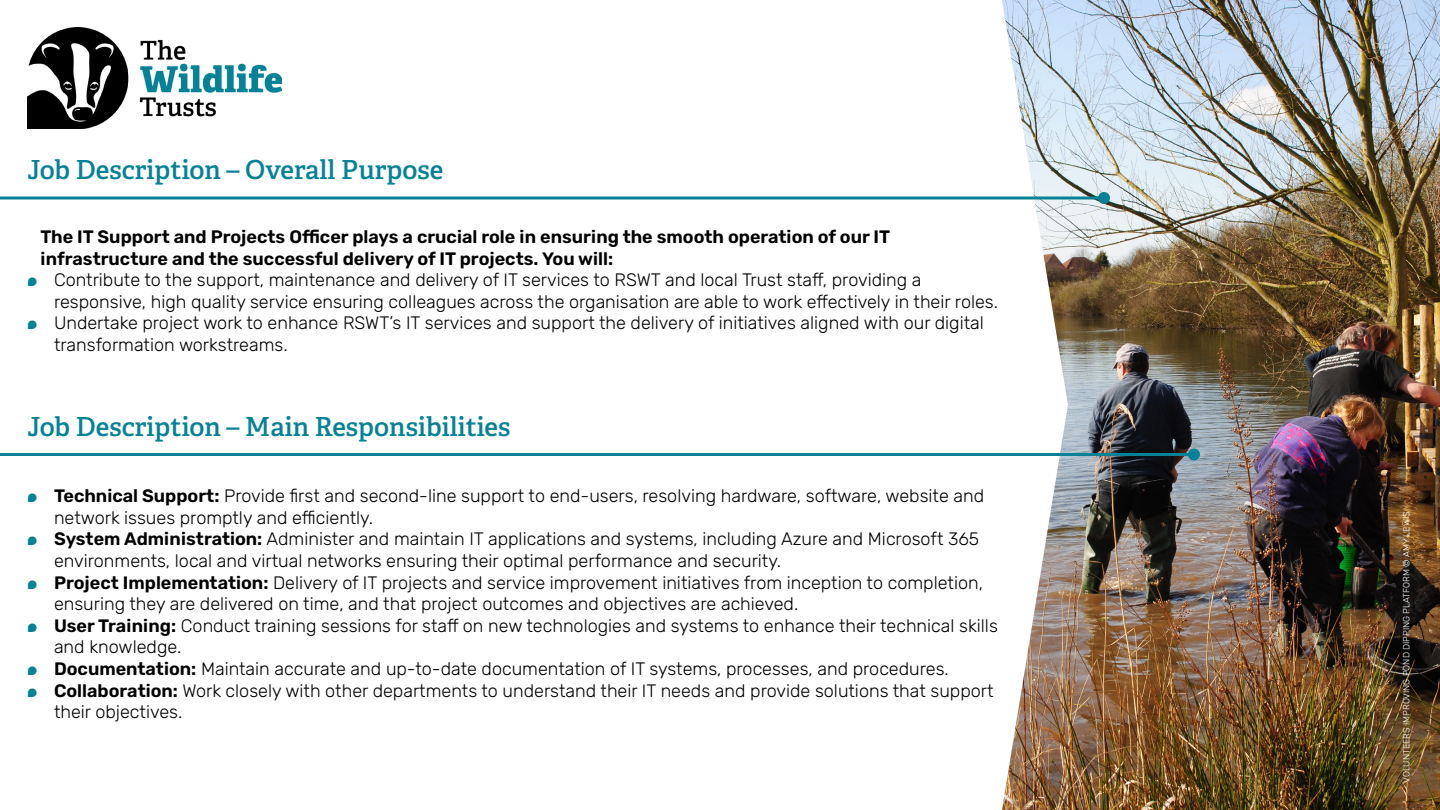
<style>
.page{position:relative;width:1440px;height:810px;background:#fff}
.page>*{position:absolute;margin:0;border:0;box-sizing:border-box;transform-origin:0 0}
.Page_title{font:600 26.25px "Adelle";color:#058295}
.Bullet_List{font:300 18px/21.6px "Rubik";color:#000}
.Page_title-2{font:300 9px "Rubik";color:#fff}
.s1{color:#058295}
</style>
<div class="page">
<img style="left:1002px;top:0;width:438px;height:810px">
<img style="left:27px;top:27px;width:254px;height:101px">
<svg style="left:0;top:196px;width:1098px;height:4px;background:#42a0ae"></svg>
<div style="left:1098px;top:192px;width:12px;height:12px;background:#058295;border-radius:50%"></div>
<hr style="left:0;top:453px;width:1194px;height:3px;background:#058295">
<div style="left:1188px;top:448px;width:12px;height:12px;background:#058295;border-radius:50%"></div>
<p class="Page_title" style="left:27px;top:150px;width:418px">Job Description – Overall Purpose</p>
<p class="Bullet_List" style="left:40px;top:226px;width:851px">The IT Support and Projects Officer plays a crucial role in ensuring the smooth operation of our IT infrastructure and the successful delivery of IT projects. You will:</p>
<p class="Bullet_List" style="left:54px;top:270px;width:946px;text-indent:-27px"><span class="s1">•</span> Contribute to the support, maintenance and delivery of IT services to RSWT and local Trust staff, providing a responsive, high quality service ensuring colleagues across the organisation are able to work effectively in their roles.</p>
<p class="Bullet_List" style="left:54px;top:313px;width:931px;text-indent:-27px"><span class="s1">•</span> Undertake project work to enhance RSWT’s IT services and support the delivery of initiatives aligned with our digital transformation workstreams.</p>
<p class="Page_title" style="left:27px;top:407px;width:485px">Job Description – Main Responsibilities</p>
<p class="Bullet_List" style="left:54px;top:486px;width:932px;text-indent:-27px"><span class="s1">•</span> Technical Support: Provide first and second-line support to end-users, resolving hardware, software, website and network issues promptly and efficiently.</p>
<p class="Bullet_List" style="left:54px;top:529px;width:927px;text-indent:-27px"><span class="s1">•</span> System Administration: Administer and maintain IT applications and systems, including Azure and Microsoft 365 environments, local and virtual networks ensuring their optimal performance and security.</p>
<p class="Bullet_List" style="left:54px;top:572px;width:930px;text-indent:-27px"><span class="s1">•</span> Project Implementation: Delivery of IT projects and service improvement initiatives from inception to completion, ensuring they are delivered on time, and that project outcomes and objectives are achieved.</p>
<p class="Bullet_List" style="left:54px;top:615px;width:945px;text-indent:-27px"><span class="s1">•</span> User Training: Conduct training sessions for staff on new technologies and systems to enhance their technical skills and knowledge.</p>
<p class="Bullet_List" style="left:27px;top:658px;width:923px"><span class="s1">•</span> Documentation: Maintain accurate and up-to-date documentation of IT systems, processes, and procedures.</p>
<p class="Bullet_List" style="left:54px;top:680px;width:941px;text-indent:-27px"><span class="s1">•</span> Collaboration: Work closely with other departments to understand their IT needs and provide solutions that support their objectives.</p>
<p class="Page_title-2" style="left:1401px;top:783px;width:273px;rotate:-90deg">VOLUNTEERS IMPROVING POND DIPPING PLATFORM © AMY LEWIS</p>
</div>
